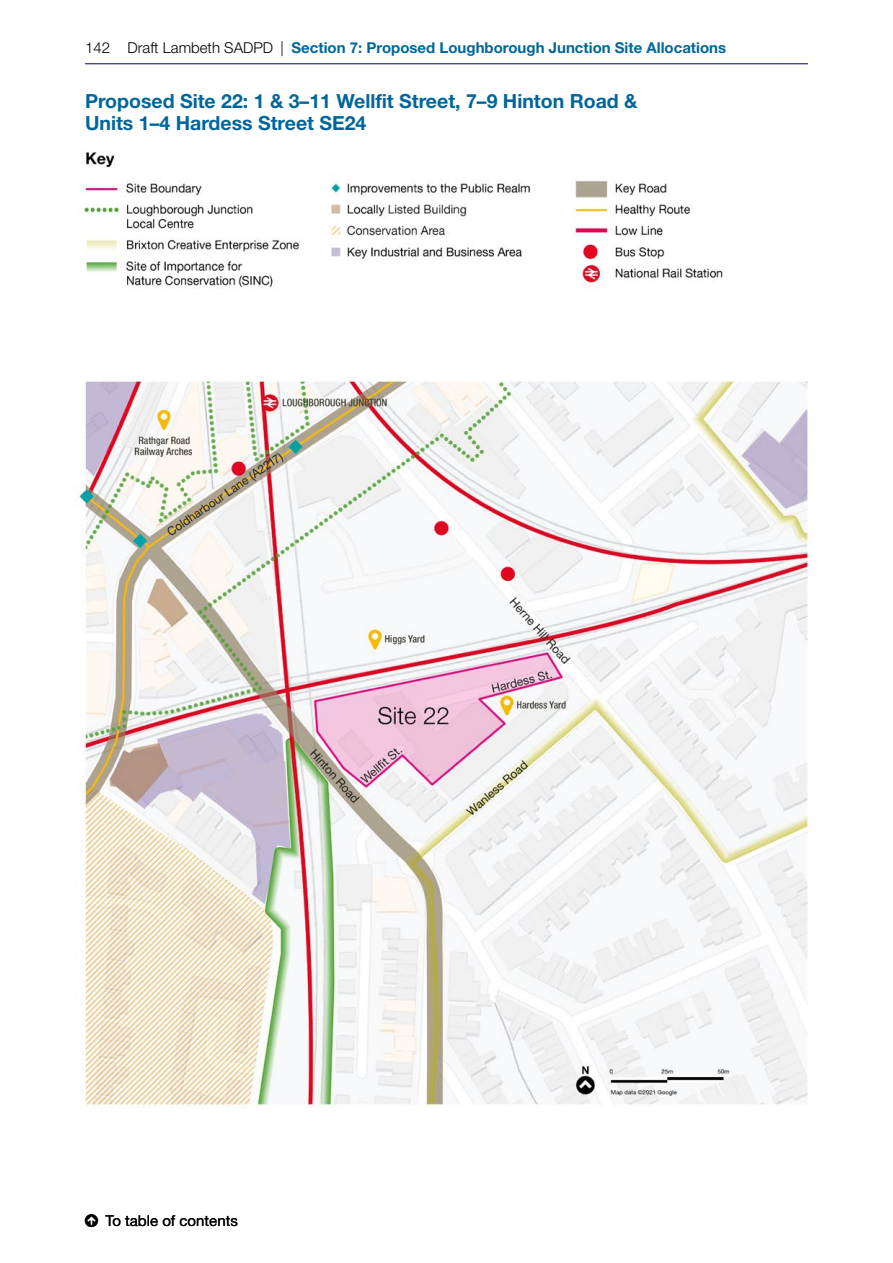
<style>
.page{position:relative;width:893px;height:1263px;background:#fff}
.page>*{position:absolute;margin:0;border:0;box-sizing:border-box;transform-origin:0 0}
.t1{font:700 19.5px/22.5px "Helvetica Neue LT Pro";color:#069}
.t2{font:700 15px "Helvetica Neue LT Pro";color:#069}
.t3{font:15px "Helvetica Neue LT Pro";color:#000}
.s1{font-weight:300;color:#000}
</style>
<div class="page">
<hr style="left:85px;top:63px;width:723px;height:1px;background:#006">
<img style="left:75px;top:152px;width:738px;height:956px">
<p class="t2" style="left:85px;top:39px;width:643px"><span class="s1">142 Draft Lambeth SADPD |</span> Section 7: Proposed Loughborough Junction Site Allocations</p>
<p class="t1" style="left:85px;top:89px;width:554px">Proposed Site 22: 1 &amp; 3–11 Wellfit Street, 7–9 Hinton Road &amp;<br>Units 1–4 Hardess Street SE24</p>
<p class="t3" style="left:105px;top:1211px;width:134px">To table of contents</p>
</div>
